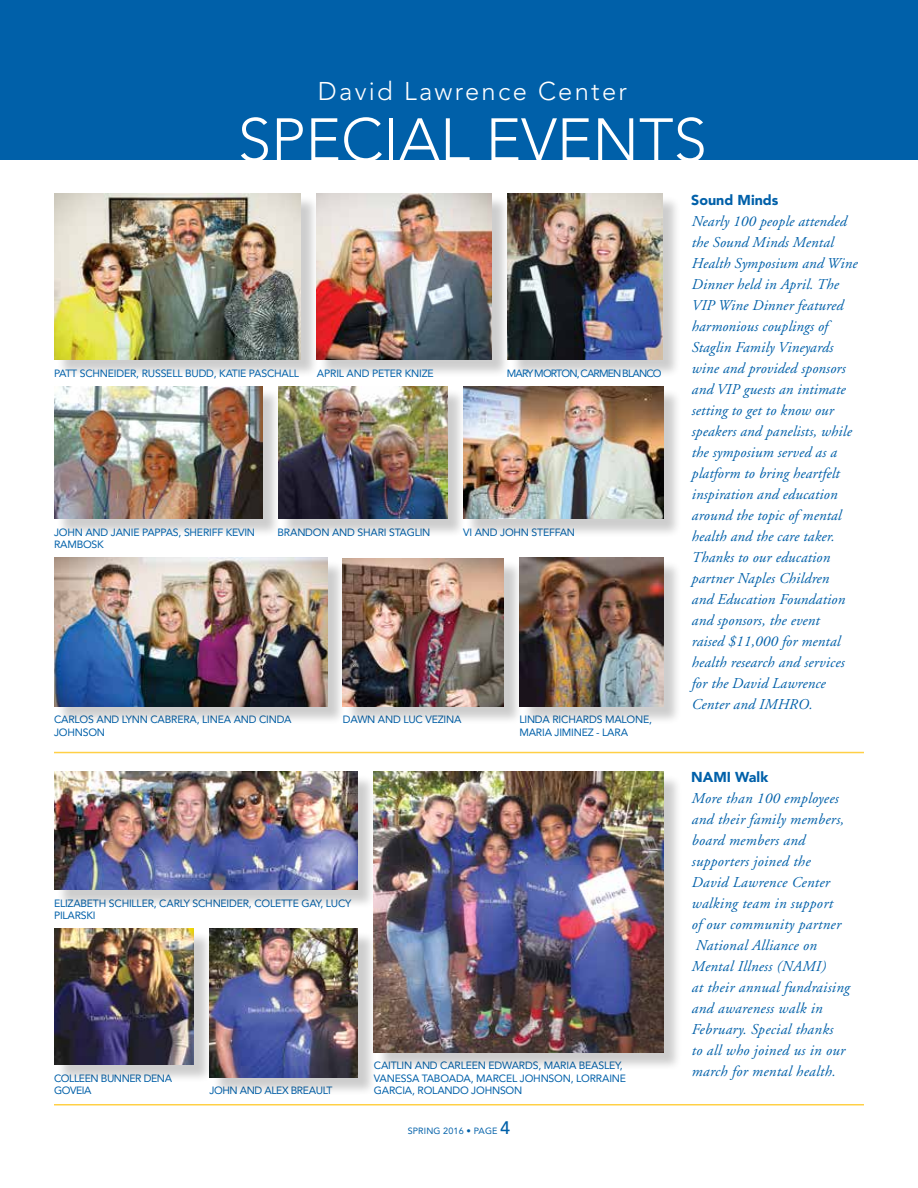
<style>
.page{position:relative;width:918px;height:1188px;background:#fff}
.page>*{position:absolute;margin:0;border:0;box-sizing:border-box;transform-origin:0 0}
.t1{font:300 60px "Avenir";color:#fff}
.t2{font:300 25.5px "Avenir";letter-spacing:.09em;color:#fff}
.t3{font:italic 15px/21px "Adobe Garamond";letter-spacing:.01em;color:#0060a9}
.t4{font:900 14.25px "Avenir";color:#0060a9}
.t5{font:10.5px/12.6px "Avenir";letter-spacing:-.02em;color:#0060a9}
.t6{font:10.5px/12.6px "Avenir";letter-spacing:-.04em;color:#0060a9}
.t7{font:10.5px "Avenir";letter-spacing:-.08em;color:#0060a9}
.t8{font:9px "Avenir";letter-spacing:.015em;color:#0060a9}
.s1{font-weight:500;font-size:18px}
</style>
<div class="page">
<hr style="left:54px;top:1104px;width:810px;height:2px;background:#ffd046">
<div style="left:0;top:0;width:918px;height:159px;background:#0060a9"></div>
<div style="left:56px;top:388px;width:225px;height:149px;background:#000;opacity:.2"></div>
<img style="left:54px;top:386px;width:208px;height:133px">
<hr style="left:54px;top:752px;width:810px;height:1px;background:#ffd046">
<div style="left:56px;top:931px;width:157px;height:153px;background:#000;opacity:.2"></div>
<img style="left:54px;top:929px;width:140px;height:136px">
<div style="left:376px;top:774px;width:306px;height:297px;background:#000;opacity:.2"></div>
<img style="left:374px;top:772px;width:289px;height:281px">
<div style="left:56px;top:774px;width:320px;height:135px;background:#000;opacity:.2"></div>
<img style="left:54px;top:772px;width:303px;height:118px">
<div style="left:212px;top:931px;width:164px;height:166px;background:#000;opacity:.2"></div>
<img style="left:210px;top:929px;width:148px;height:149px">
<div style="left:56px;top:196px;width:263px;height:183px;background:#000;opacity:.2"></div>
<img style="left:54px;top:193px;width:246px;height:167px">
<div style="left:56px;top:560px;width:290px;height:165px;background:#000;opacity:.2"></div>
<img style="left:54px;top:558px;width:273px;height:148px">
<div style="left:510px;top:196px;width:171px;height:183px;background:#000;opacity:.2"></div>
<img style="left:508px;top:193px;width:154px;height:167px">
<div style="left:319px;top:196px;width:191px;height:183px;background:#000;opacity:.2"></div>
<img style="left:316px;top:193px;width:176px;height:167px">
<div style="left:345px;top:561px;width:178px;height:164px;background:#000;opacity:.2"></div>
<img style="left:343px;top:558px;width:161px;height:148px">
<div style="left:466px;top:388px;width:216px;height:150px;background:#000;opacity:.2"></div>
<img style="left:463px;top:386px;width:200px;height:133px">
<div style="left:280px;top:388px;width:186px;height:149px;background:#000;opacity:.2"></div>
<img style="left:278px;top:386px;width:170px;height:133px">
<div style="left:522px;top:560px;width:160px;height:165px;background:#000;opacity:.2"></div>
<img style="left:520px;top:558px;width:143px;height:148px">
<h2 class="t2" style="left:318px;top:77px;width:311px">David Lawrence Center</h2>
<h1 class="t1" style="left:238px;top:105px;width:471px">SPECIAL EVENTS</h1>
<p class="t5" style="left:54px;top:367px;width:247px">PATT SCHNEIDER, RUSSELL BUDD, KATIE PASCHALL</p>
<p class="t5" style="left:317px;top:367px;width:118px">APRIL AND PETER KNIZE</p>
<p class="t7" style="left:507px;top:367px;width:156px">MARY MORTON, CARMEN BLANCO</p>
<p class="t5" style="left:54px;top:526px;width:203px">JOHN AND JANIE PAPPAS, SHERIFF KEVIN<br>RAMBOSK</p>
<p class="t5" style="left:278px;top:526px;width:154px">BRANDON AND SHARI STAGLIN</p>
<p class="t5" style="left:463px;top:526px;width:113px">VI AND JOHN STEFFAN</p>
<p class="t5" style="left:54px;top:713px;width:239px">CARLOS AND LYNN CABRERA, LINEA AND CINDA<br>JOHNSON</p>
<p class="t5" style="left:343px;top:713px;width:120px">DAWN AND LUC VEZINA</p>
<p class="t5" style="left:519px;top:713px;width:134px">LINDA RICHARDS MALONE,<br>MARIA JIMINEZ - LARA</p>
<p class="t5" style="left:54px;top:897px;width:299px">ELIZABETH SCHILLER, CARLY SCHNEIDER, COLETTE GAY, LUCY<br>PILARSKI</p>
<p class="t6" style="left:54px;top:1072px;width:120px">COLLEEN BUNNER DENA<br>GOVEIA</p>
<p class="t6" style="left:210px;top:1085px;width:125px">JOHN AND ALEX BREAULT</p>
<p class="t5" style="left:374px;top:1059px;width:254px">CAITLIN AND CARLEEN EDWARDS, MARIA BEASLEY,<br>VANESSA TABOADA, MARCEL JOHNSON, LORRAINE<br>GARCIA, ROLANDO JOHNSON</p>
<p class="t8" style="left:408px;top:1126px;width:104px">SPRING 2016 • PAGE <span class="s1">4</span></p>
<p class="t4" style="left:691px;top:192px;width:89px">Sound Minds</p>
<p class="t3" style="left:691px;top:212px;width:167px">Nearly 100 people attended the Sound Minds Mental<br>Health Symposium and Wine<br>Dinner held in April. The<br>VIP Wine Dinner featured harmonious couplings of<br>Staglin Family Vineyards wine and provided sponsors and VIP guests an intimate setting to get to know our speakers and panelists, while the symposium served as a platform to bring heartfelt inspiration and education around the topic of mental health and the care taker.<br>Thanks to our education partner Naples Children<br>and Education Foundation and sponsors, the event<br>raised $11,000 for mental health research and services for the David Lawrence<br>Center and IMHRO.</p>
<p class="t4" style="left:691px;top:768px;width:79px">NAMI Walk</p>
<p class="t3" style="left:691px;top:788px;width:160px">More than 100 employees and their family members, board members and supporters joined the<br>David Lawrence Center walking team in support<br>of our community partner<br>National Alliance on<br>Mental Illness (NAMI)<br>at their annual fundraising and awareness walk in<br>February. Special thanks<br>to all who joined us in our march for mental health.</p>
</div>
